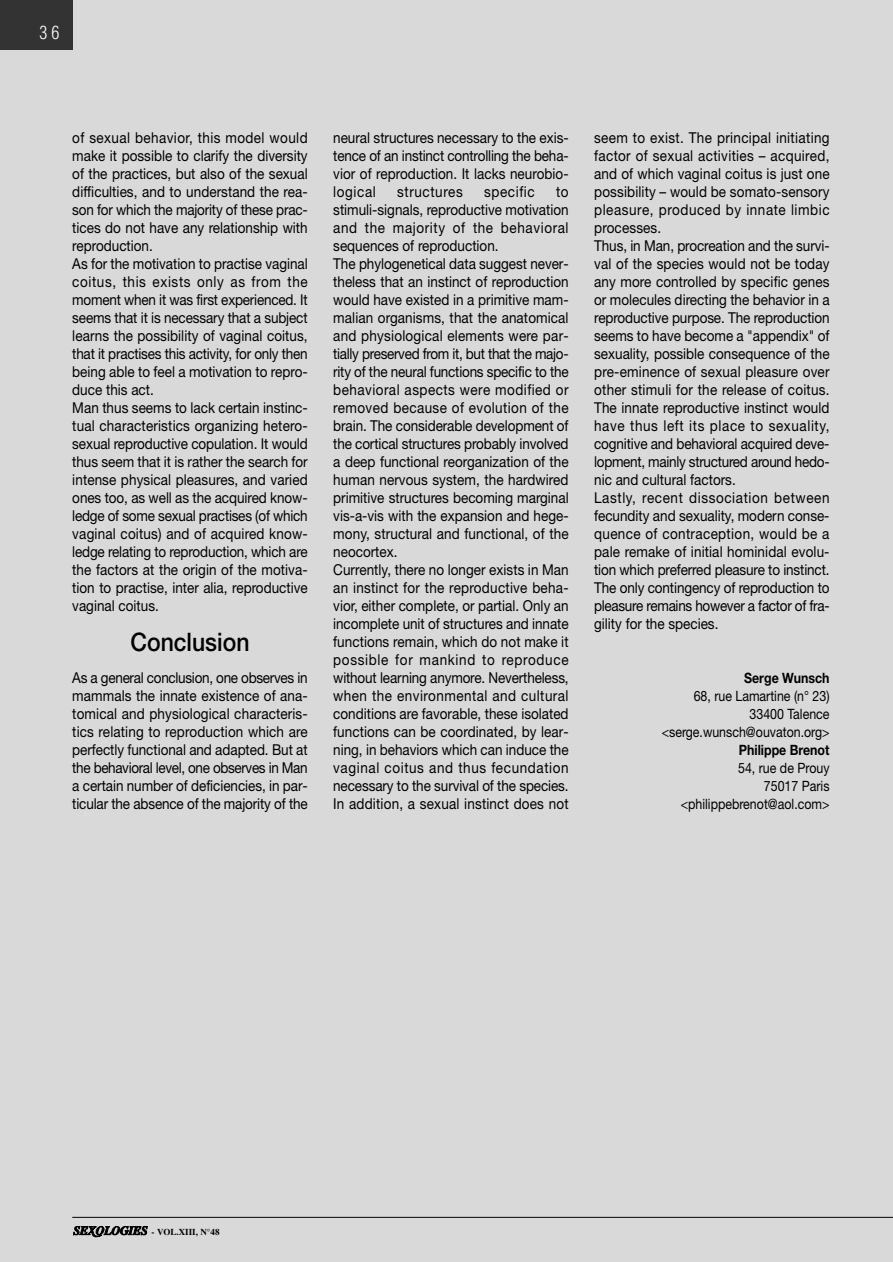
<style>
.page{position:relative;width:893px;height:1262px;background:#fff}
.page>*{position:absolute;margin:0;border:0;box-sizing:border-box;transform-origin:0 0}
.t1{font:500 25.5px "Helvetica Neue";color:#000;scale:.9 1}
.t2{font:300 condensed 18px "Helvetica";color:#fff}
.t3{font:15px/18px "Helvetica Neue";color:#000;scale:.9 1}
.t4{font:15px "Helvetica Neue";letter-spacing:.045em;color:#000;scale:.9 1}
.t5{font:14.25px/18px "Helvetica Neue";color:#000;text-align:right;scale:.87 1}
.t6{font:700 14.25px "Helvetica Neue";color:#000;scale:.87 1}
.t7{font:700 9px "Times";color:#000}
</style>
<div class="page">
<div style="left:0;top:0;width:892px;height:1262px;background:#d9d9d9"></div>
<div style="left:0;top:0;width:72px;height:50px;background:#333"></div>
<hr style="left:72px;top:1217px;width:820px;height:1px;background:#000">
<svg style="left:73px;top:1226px;width:74px;height:12px"></svg>
<p class="t2" style="left:40px;top:25px;width:21px">36</p>
<p class="t3" style="left:72px;top:130px;width:263px">of sexual behavior, this model would make it possible to clarify the diversity of the practices, but also of the sexual difficulties, and to understand the rea&shy;son for which the majority of these prac&shy;tices do not have any relationship with reproduction.<br>As for the motivation to practise vaginal coitus, this exists only as from the moment when it was first experienced. It seems that it is necessary that a subject learns the possibility of vaginal coitus, that it practises this activity, for only then being able to feel a motivation to repro&shy;duce this act.<br>Man thus seems to lack certain instinc&shy;tual characteristics organizing hetero&shy;sexual reproductive copulation. It would thus seem that it is rather the search for intense physical pleasures, and varied ones too, as well as the acquired know&shy;ledge of some sexual practises (of which vaginal coitus) and of acquired know&shy;ledge relating to reproduction, which are the factors at the origin of the motiva&shy;tion to practise, inter alia, reproductive vaginal coitus.</p>
<h1 class="t1" style="left:130px;top:633px;width:134px">Conclusion</h1>
<p class="t3" style="left:72px;top:670px;width:263px;text-align:justify">As a general conclusion, one observes in mammals the innate existence of ana&shy;tomical and physiological characteris&shy;tics relating to reproduction which are perfectly functional and adapted. But at the behavioral level, one observes in Man a certain number of deficiencies, in par&shy;ticular the absence of the majority of the</p>
<p class="t3" style="left:333px;top:130px;width:263px;text-align:justify">neural structures necessary to the exis&shy;tence of an instinct controlling the beha&shy;vior of reproduction. It lacks neurobio&shy;logical</p>
<p class="t4" style="left:397px;top:186px;width:74px">structures</p>
<p class="t4" style="left:484px;top:186px;width:58px">specific</p>
<p class="t3" style="left:333px;top:184px;width:263px;text-indent:223px">to stimuli-signals, reproductive motivation and the majority of the behavioral sequences of reproduction.<br>The phylogenetical data suggest never&shy;theless that an instinct of reproduction would have existed in a primitive mam&shy;malian organisms, that the anatomical and physiological elements were par&shy;tially preserved from it, but that the majo&shy;rity of the neural functions specific to the behavioral aspects were modified or removed because of evolution of the brain. The considerable development of the cortical structures probably involved a deep functional reorganization of the human nervous system, the hardwired primitive structures becoming marginal vis-a-vis with the expansion and hege&shy;mony, structural and functional, of the neocortex.<br>Currently, there no longer exists in Man an instinct for the reproductive beha&shy;vior, either complete, or partial. Only an incomplete unit of structures and innate functions remain, which do not make it possible for mankind to reproduce without learning anymore. Nevertheless, when the environmental and cultural conditions are favorable, these isolated functions can be coordinated, by lear&shy;ning, in behaviors which can induce the vaginal coitus and thus fecundation necessary to the survival of the species.<br>In addition, a sexual instinct does not</p>
<p class="t3" style="left:594px;top:130px;width:263px">seem to exist. The principal initiating factor of sexual activities – acquired, and of which vaginal coitus is just one possibility – would be somato-sensory pleasure, produced by innate limbic processes.<br>Thus, in Man, procreation and the survi&shy;val of the species would not be today any more controlled by specific genes or molecules directing the behavior in a reproductive purpose. The reproduction seems to have become a "appendix" of sexuality, possible consequence of the pre-eminence of sexual pleasure over other stimuli for the release of coitus.<br>The innate reproductive instinct would have thus left its place to sexuality, cognitive and behavioral acquired deve&shy;lopment, mainly structured around hedo&shy;nic and cultural factors.<br>Lastly, recent dissociation between fecundity and sexuality, modern conse&shy;quence of contraception, would be a pale remake of initial hominidal evolu&shy;tion which preferred pleasure to instinct.<br>The only contingency of reproduction to pleasure remains however a factor of fra&shy;gility for the species.</p>
<p class="t6" style="left:744px;top:672px;width:100px">Serge Wunsch</p>
<p class="t5" style="left:661px;top:688px;width:194px">68, rue Lamartine (n° 23)<br>33400 Talence &lt;serge.wunsch@ouvaton.org&gt;</p>
<p class="t6" style="left:738px;top:744px;width:106px">Philippe Brenot</p>
<p class="t5" style="left:680px;top:760px;width:173px">54, rue de Prouy<br>75017 Paris &lt;philippebrenot@aol.com&gt;</p>
<p class="t7" style="left:152px;top:1228px;width:69px">- VOL.XIII, N°48</p>
</div>
